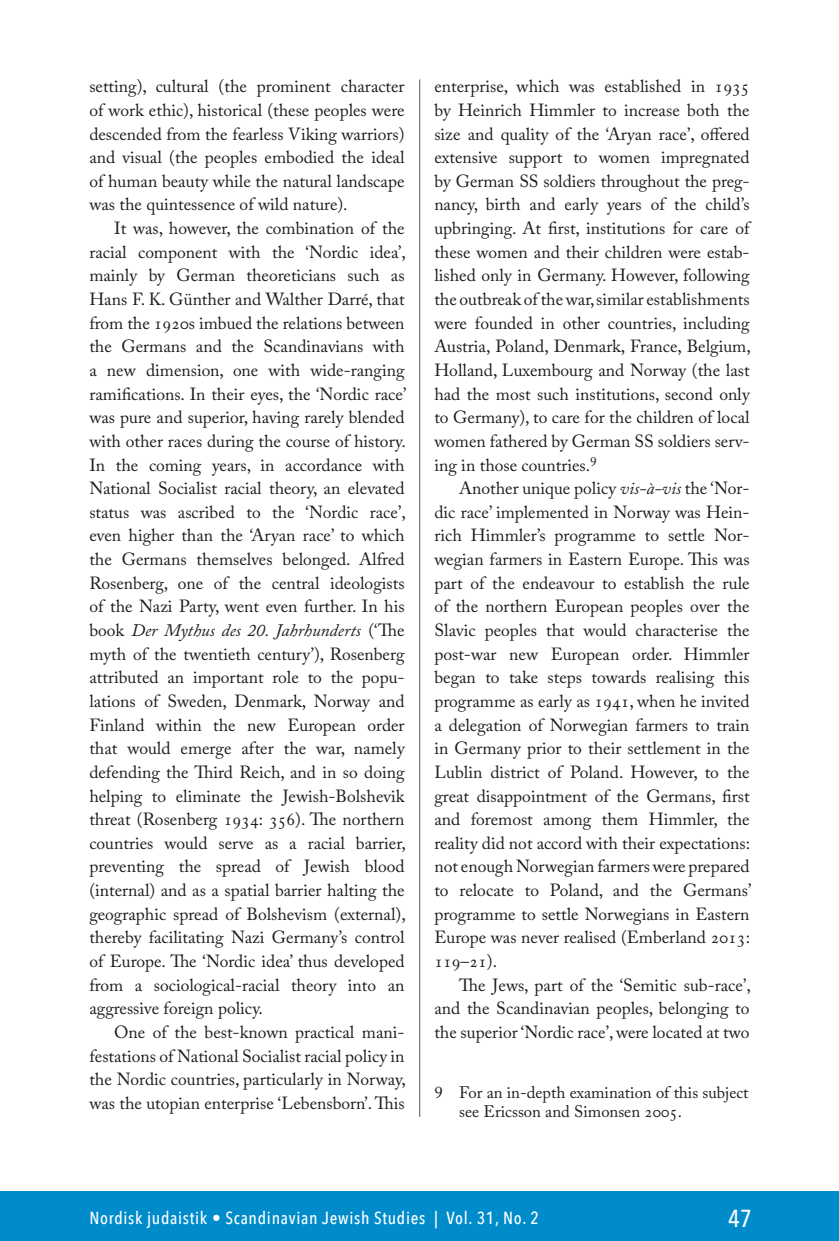
<style>
.page{position:relative;width:839px;height:1241px;background:#fff}
.page>*{position:absolute;margin:0;border:0;box-sizing:border-box;transform-origin:0 0}
.t1{font:500 24.5px "Avenir Next Condensed";color:#fff}
.Leipis{font:17.5px/23.6px "Adobe Caslon Pro";color:#1d1d1b}
.Leipis_1__kpl{font:17.5px/23.6px "Adobe Caslon Pro";color:#1d1d1b;text-align:justify}
.t2{font:500 17.5px "Avenir Next Condensed";letter-spacing:.04em;color:#fff}
.Viitteet{font:16.62px/19.2px "Adobe Caslon Pro";color:#1d1d1b}
.s1{font-style:italic}
</style>
<div class="page">
<div style="left:0;top:1191px;width:838px;height:49px;background:#008bcb"></div>
<hr style="left:419px;top:79px;width:1px;height:1037px;background:#575756">
<p class="Leipis_1__kpl" style="left:89px;top:74px;width:317px">setting), cultural (the prominent character of work ethic), historical (these peoples were descended from the fearless Viking warriors) and visual (the peoples embodied the ideal of human beauty while the natural landscape was the quintessence of wild nature).</p>
<p class="Leipis" style="left:89px;top:216px;width:318px;text-indent:25px">It was, however, the combination of the racial component with the ‘Nordic idea’, mainly by German theoreticians such as Hans F. K. Günther and Walther Darré, that from the 1920s imbued the relations between the Germans and the Scandinavians with a new dimension, one with wide-ranging ramifications. In their eyes, the ‘Nordic race’ was pure and superior, having rarely blended with other races during the course of history.<br>In the coming years, in accordance with National Socialist racial theory, an elevated status was ascribed to the ‘Nordic race’, even higher than the ‘Aryan race’ to which the Germans themselves belonged. Alfred Rosenberg, one of the central ideologists of the Nazi Party, went even further. In his book <span class="s1">Der Mythus des</span> <span class="s1">20</span><span class="s1">. Jahrhunderts</span> (‘The myth of the twentieth century’), Rosenberg attributed an important role to the popu&shy;lations of Sweden, Denmark, Norway and Finland within the new European order that would emerge after the war, namely defending the Third Reich, and in so doing helping to eliminate the Jewish-Bolshevik threat (Rosenberg 1934: 356). The northern countries would serve as a racial barrier, preventing the spread of Jewish blood (internal) and as a spatial barrier halting the geographic spread of Bolshevism (external), thereby facilitating Nazi Germany’s control of Europe. The ‘Nordic idea’ thus developed from a sociological-racial theory into an aggressive foreign policy.</p>
<p class="Leipis" style="left:89px;top:1019px;width:318px;text-indent:25px">One of the best-known practical mani&shy;festations of National Socialist racial policy in the Nordic countries, particularly in Norway, was the utopian enterprise ‘Lebensborn’. This</p>
<p class="Leipis" style="left:434px;top:74px;width:318px">enterprise, which was established in 1935 by Heinrich Himmler to increase both the size and quality of the ‘Aryan race’, offered extensive support to women impregnated by German SS soldiers throughout the preg&shy;nancy, birth and early years of the child’s upbringing. At first, institutions for care of these women and their children were estab&shy;lished only in Germany. However, following the outbreak of the war, similar establishments were founded in other countries, including Austria, Poland, Denmark, France, Belgium, Holland, Luxembourg and Norway (the last had the most such institutions, second only to Germany), to care for the children of local women fathered by German SS soldiers serv&shy;ing in those countries.<sup>9</sup></p>
<p class="Leipis" style="left:434px;top:476px;width:318px;text-indent:25px">Another unique policy <span class="s1">vis-à-vis</span> the ‘Nor&shy;dic race’ implemented in Norway was Hein&shy;rich Himmler’s programme to settle Nor&shy;wegian farmers in Eastern Europe. This was part of the endeavour to establish the rule of the northern European peoples over the Slavic peoples that would characterise the post-war new European order. Himmler began to take steps towards realising this programme as early as 1941, when he invited a delegation of Norwegian farmers to train in Germany prior to their settlement in the Lublin district of Poland. However, to the great disappointment of the Germans, first and foremost among them Himmler, the reality did not accord with their expectations: not enough Norwegian farmers were prepared to relocate to Poland, and the Germans’ programme to settle Norwegians in Eastern Europe was never realised (Emberland 2013:<br>119–21).</p>
<p class="Leipis" style="left:434px;top:972px;width:318px;text-align:justify;text-indent:25px">The Jews, part of the ‘Semitic sub-race’, and the Scandinavian peoples, belonging to the superior ‘Nordic race’, were located at two</p>
<p class="Viitteet" style="left:459px;top:1082px;width:291px;text-indent:-25px">9 For an in-depth examination of this subject see Ericsson and Simonsen 2005.</p>
<p class="t2" style="left:89px;top:1207px;width:451px">Nordisk judaistik • Scandinavian Jewish Studies | Vol. 31, No. 2</p>
<h1 class="t1" style="left:728px;top:1203px;width:25px">47</h1>
</div>
